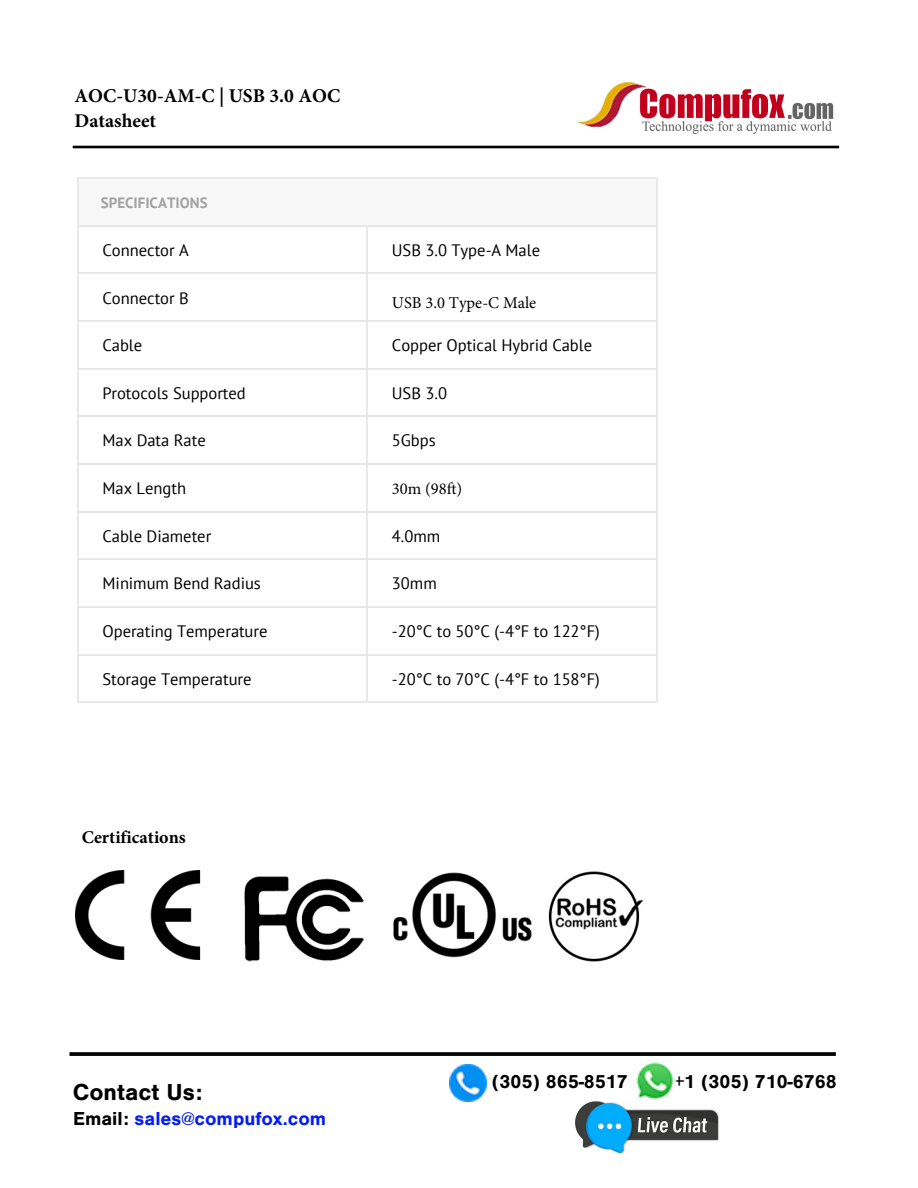
<style>
.page{position:relative;width:918px;height:1188px;background:#fff}
.page>*{position:absolute;margin:0;border:0;box-sizing:border-box;transform-origin:0 0}
.t1{font:700 24px "Nimbus San";color:#000}
.t2{font:700 19.5px/24.6px "Minion Pro";color:#000}
.t3{font:700 19.5px "Nimbus San";color:#000}
.t4{font:700 19.5px "Nimbus San";color:#051df0}
.t5{font:700 18px "Minion Pro";color:#000}
.t6{font:16.5px "PT Sans";color:#000}
.t7{font:16.5px "Minion Pro";color:#000}
.t8{font:700 15px "PT Sans";color:#a3a3a3}
.s1{color:#000}
</style>
<div class="page">
<hr style="left:73px;top:146px;width:766px;height:2px;background:#000">
<img style="left:577px;top:81px;width:257px;height:53px">
<img style="left:575px;top:1102px;width:144px;height:50px">
<svg style="left:69px;top:1052px;width:767px;height:4px;background:#101010"></svg>
<img style="left:632px;top:1062px;width:45px;height:41px">
<img style="left:449px;top:1064px;width:38px;height:38px">
<div style="left:78px;top:179px;width:578px;height:46px;background:#f8f8f8"></div>
<hr style="left:78px;top:178px;width:578px;height:1px;background:#e8e8e8">
<hr style="left:77px;top:179px;width:1px;height:46px;background:#e8e8e8">
<hr style="left:656px;top:179px;width:2px;height:46px;background:#e8e8e8">
<hr style="left:78px;top:225px;width:289px;height:2px;background:#e8e8e8">
<hr style="left:368px;top:225px;width:288px;height:2px;background:#e8e8e8">
<hr style="left:77px;top:227px;width:1px;height:46px;background:#e8e8e8">
<hr style="left:367px;top:227px;width:1px;height:46px;background:#e8e8e8">
<hr style="left:656px;top:227px;width:2px;height:46px;background:#e8e8e8">
<hr style="left:78px;top:273px;width:289px;height:1px;background:#e8e8e8">
<hr style="left:368px;top:273px;width:288px;height:1px;background:#e8e8e8">
<hr style="left:77px;top:274px;width:1px;height:46px;background:#e8e8e8">
<hr style="left:367px;top:274px;width:1px;height:46px;background:#e8e8e8">
<hr style="left:656px;top:274px;width:2px;height:46px;background:#e8e8e8">
<hr style="left:78px;top:320px;width:289px;height:2px;background:#e8e8e8">
<hr style="left:368px;top:320px;width:288px;height:2px;background:#e8e8e8">
<hr style="left:77px;top:322px;width:1px;height:46px;background:#e8e8e8">
<hr style="left:367px;top:322px;width:1px;height:46px;background:#e8e8e8">
<hr style="left:656px;top:322px;width:2px;height:46px;background:#e8e8e8">
<hr style="left:78px;top:368px;width:289px;height:1px;background:#e8e8e8">
<hr style="left:368px;top:368px;width:288px;height:1px;background:#e8e8e8">
<hr style="left:77px;top:369px;width:1px;height:47px;background:#e8e8e8">
<hr style="left:367px;top:369px;width:1px;height:47px;background:#e8e8e8">
<hr style="left:656px;top:369px;width:2px;height:47px;background:#e8e8e8">
<hr style="left:78px;top:416px;width:289px;height:1px;background:#e8e8e8">
<hr style="left:368px;top:416px;width:288px;height:1px;background:#e8e8e8">
<hr style="left:77px;top:417px;width:1px;height:46px;background:#e8e8e8">
<hr style="left:367px;top:417px;width:1px;height:46px;background:#e8e8e8">
<hr style="left:656px;top:417px;width:2px;height:46px;background:#e8e8e8">
<hr style="left:78px;top:463px;width:289px;height:2px;background:#e8e8e8">
<hr style="left:368px;top:463px;width:288px;height:2px;background:#e8e8e8">
<hr style="left:77px;top:465px;width:1px;height:46px;background:#e8e8e8">
<hr style="left:367px;top:465px;width:1px;height:46px;background:#e8e8e8">
<hr style="left:656px;top:465px;width:2px;height:46px;background:#e8e8e8">
<hr style="left:78px;top:511px;width:289px;height:1px;background:#e8e8e8">
<hr style="left:368px;top:511px;width:288px;height:1px;background:#e8e8e8">
<hr style="left:77px;top:512px;width:1px;height:47px;background:#e8e8e8">
<hr style="left:367px;top:512px;width:1px;height:47px;background:#e8e8e8">
<hr style="left:656px;top:512px;width:2px;height:47px;background:#e8e8e8">
<hr style="left:78px;top:559px;width:289px;height:1px;background:#e8e8e8">
<hr style="left:368px;top:559px;width:288px;height:1px;background:#e8e8e8">
<hr style="left:77px;top:560px;width:1px;height:46px;background:#e8e8e8">
<hr style="left:367px;top:560px;width:1px;height:46px;background:#e8e8e8">
<hr style="left:656px;top:560px;width:2px;height:46px;background:#e8e8e8">
<hr style="left:78px;top:606px;width:289px;height:2px;background:#e8e8e8">
<hr style="left:368px;top:606px;width:288px;height:2px;background:#e8e8e8">
<hr style="left:77px;top:608px;width:1px;height:46px;background:#e8e8e8">
<hr style="left:367px;top:608px;width:1px;height:46px;background:#e8e8e8">
<hr style="left:656px;top:608px;width:2px;height:46px;background:#e8e8e8">
<hr style="left:78px;top:654px;width:289px;height:1px;background:#e8e8e8">
<hr style="left:368px;top:654px;width:288px;height:1px;background:#e8e8e8">
<hr style="left:77px;top:655px;width:1px;height:47px;background:#e8e8e8">
<hr style="left:78px;top:702px;width:289px;height:1px;background:#e8e8e8">
<hr style="left:367px;top:655px;width:1px;height:47px;background:#e8e8e8">
<hr style="left:368px;top:702px;width:288px;height:1px;background:#e8e8e8">
<hr style="left:656px;top:655px;width:2px;height:47px;background:#e8e8e8">
<img style="left:76px;top:871px;width:125px;height:88px">
<img style="left:393px;top:871px;width:251px;height:91px">
<img style="left:244px;top:876px;width:120px;height:86px">
<p class="t2" style="left:74px;top:83px;width:267px">AOC-U30-AM-C | USB 3.0 AOC<br>Datasheet</p>
<p class="t8" style="left:101px;top:192px;width:108px">SPECIFICATIONS</p>
<p class="t6" style="left:102px;top:239px;width:88px">Connector A</p>
<p class="t6" style="left:392px;top:239px;width:150px">USB 3.0 Type-A Male</p>
<p class="t6" style="left:102px;top:287px;width:88px">Connector B</p>
<p class="t7" style="left:392px;top:292px;width:146px">USB 3.0 Type-C Male</p>
<p class="t6" style="left:102px;top:334px;width:41px">Cable</p>
<p class="t6" style="left:392px;top:334px;width:202px">Copper Optical Hybrid Cable</p>
<p class="t6" style="left:102px;top:382px;width:145px">Protocols Supported</p>
<p class="t6" style="left:392px;top:382px;width:57px">USB 3.0</p>
<p class="t6" style="left:102px;top:430px;width:105px">Max Data Rate</p>
<p class="t6" style="left:392px;top:430px;width:45px">5Gbps</p>
<p class="t6" style="left:102px;top:477px;width:85px">Max Length</p>
<p class="t6" style="left:102px;top:525px;width:111px">Cable Diameter</p>
<p class="t6" style="left:392px;top:525px;width:50px">4.0mm</p>
<p class="t6" style="left:102px;top:572px;width:160px">Minimum Bend Radius</p>
<p class="t6" style="left:392px;top:572px;width:46px">30mm</p>
<p class="t6" style="left:102px;top:620px;width:167px">Operating Temperature</p>
<p class="t6" style="left:392px;top:620px;width:210px">-20°C to 50°C (-4°F to 122°F)</p>
<p class="t6" style="left:102px;top:668px;width:151px">Storage Temperature</p>
<p class="t6" style="left:392px;top:668px;width:210px">-20°C to 70°C (-4°F to 158°F)</p>
<p class="t7" style="left:392px;top:478px;width:72px">30m (98ft)</p>
<p class="t5" style="left:82px;top:825px;width:105px">Certifications</p>
<h1 class="t1" style="left:73px;top:1079px;width:131px">Contact Us:</h1>
<p class="t4" style="left:73px;top:1108px;width:255px"><span class="s1">Email:</span> sales@compufox.com</p>
<p class="t3" style="left:492px;top:1071px;width:137px">(305) 865-8517</p>
<p class="t3" style="left:675px;top:1071px;width:164px">+1 (305) 710-6768</p>
</div>
